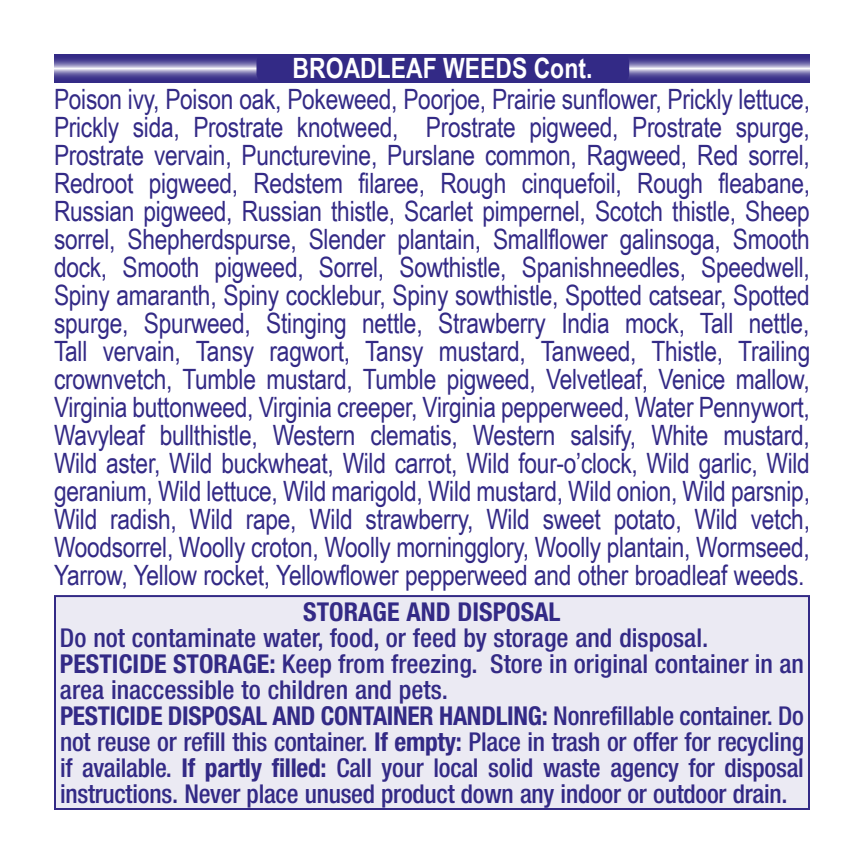
<style>
.page{position:relative;width:864px;height:864px;background:#fff}
.page>*{position:absolute;margin:0;border:0;box-sizing:border-box;transform-origin:0 0}
.t1{font:28px/28px "Arial Narrow";letter-spacing:-.01em;color:#332a86;text-align:justify}
.t2{font:700 28px "Arial Narrow";color:#fff}
.t3{font:500 condensed 26px/26px "Helvetica Neue";letter-spacing:-.01em;color:#332a86}
.t4{font:700 condensed 26px "Helvetica Neue";color:#332a86}
.s1{font-weight:700}
</style>
<div class="page">
<svg style="left:54px;top:55px;width:756px;height:27px;background:#6d66a8"></svg>
<div style="left:256px;top:54px;width:373px;height:28px;background:#332a86;border-radius:8px"></div>
<div style="left:55px;top:596px;width:754px;height:213px;background:#ebeaf3"></div>
<div style="left:54px;top:595px;width:756px;height:215px;border:2px solid #332a86"></div>
<p class="t2" style="left:293px;top:47px;width:301px">BROADLEAF WEEDS Cont.</p>
<p class="t1" style="left:54px;top:84px;width:758px">Poison ivy, Poison oak, Pokeweed, Poorjoe, Prairie sunflower, Prickly lettuce, Prickly sida, Prostrate knotweed, Prostrate pigweed, Prostrate spurge, Prostrate vervain, Puncturevine, Purslane common, Ragweed, Red sorrel, Redroot pigweed, Redstem filaree, Rough cinquefoil, Rough fleabane, Russian pigweed, Russian thistle, Scarlet pimpernel, Scotch thistle, Sheep sorrel, Shepherdspurse, Slender plantain, Smallflower galinsoga, Smooth dock, Smooth pigweed, Sorrel, Sowthistle, Spanishneedles, Speedwell, Spiny amaranth, Spiny cocklebur, Spiny sowthistle, Spotted catsear, Spotted spurge, Spurweed, Stinging nettle, Strawberry India mock, Tall nettle, Tall vervain, Tansy ragwort, Tansy mustard, Tanweed, Thistle, Trailing crownvetch, Tumble mustard, Tumble pigweed, Velvetleaf, Venice mallow, Virginia buttonweed, Virginia creeper, Virginia pepperweed, Water Pennywort, Wavyleaf bullthistle, Western clematis, Western salsify, White mustard, Wild aster, Wild buckwheat, Wild carrot, Wild four-o’clock, Wild garlic, Wild geranium, Wild lettuce, Wild marigold, Wild mustard, Wild onion, Wild parsnip, Wild radish, Wild rape, Wild strawberry, Wild sweet potato, Wild vetch, Woodsorrel, Woolly croton, Woolly morningglory, Woolly plantain, Wormseed, Yarrow, Yellow rocket, Yellowflower pepperweed and other broadleaf weeds.</p>
<p class="t4" style="left:303px;top:596px;width:259px">STORAGE AND DISPOSAL</p>
<p class="t3" style="left:60px;top:625px;width:746px">Do not contaminate water, food, or feed by storage and disposal.<br><span class="s1">PESTICIDE STORAGE:</span> Keep from freezing. Store in original container in an area inaccessible to children and pets.<br><span class="s1">PESTICIDE DISPOSAL AND CONTAINER HANDLING:</span> Nonrefillable container. Do not reuse or refill this container. <span class="s1">If empty:</span> Place in trash or offer for recycling if available. <span class="s1">If partly filled:</span> Call your local solid waste agency for disposal instructions. Never place unused product down any indoor or outdoor drain.</p>
</div>
